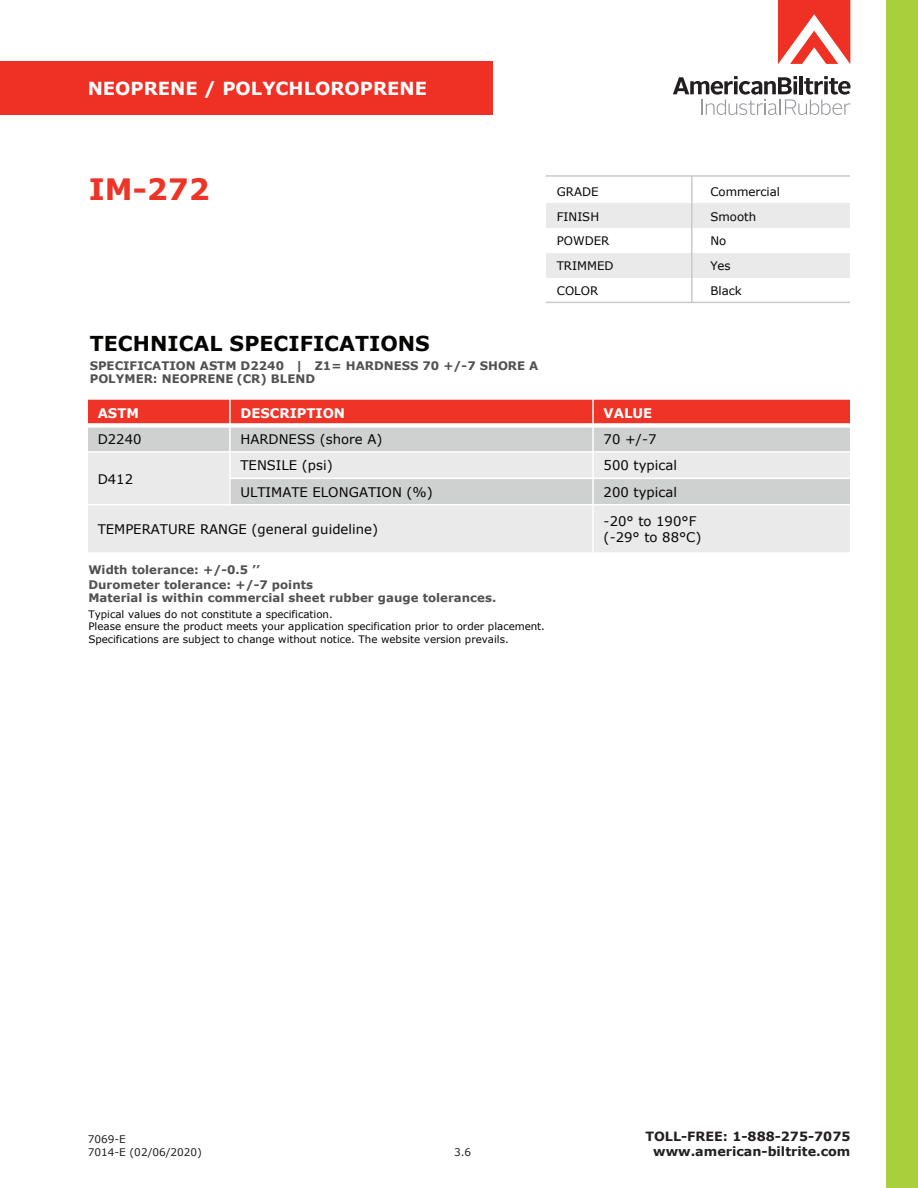
<style>
.page{position:relative;width:918px;height:1188px;background:#fff}
.page>*{position:absolute;margin:0;border:0;box-sizing:border-box;transform-origin:0 0}
.t1{font:700 29.4px "Verdana";color:#ee3426}
.t2{font:700 20.55px "Verdana";color:#040503}
.t3{font:700 18px "Verdana";color:#fff}
.t4{font:700 14.7px "Verdana";letter-spacing:-.035em;color:#040503}
.t5{font:14.7px "Verdana";color:#515151}
.t6{font:13.2px/16.2px "Verdana";color:#040503}
.t7{font:700 13.2px "Verdana";color:#fff}
.t8{font:700 12.75px/15px "Verdana";color:#231f20;text-align:right}
.t9{font:700 11.7px/14.9px "Verdana";letter-spacing:.005em;color:#515151}
.t10{font:11.7px "Verdana";color:#040503}
.t11{font:11.7px "Verdana";color:#515151}
.t12{font:10.5px/12.6px "Verdana";color:#231f20}
.t13{font:10.35px/12px "Verdana";letter-spacing:-.005em;color:#040503}
</style>
<div class="page">
<div style="left:87px;top:399px;width:143px;height:26px;background:#ee3426"></div>
<div style="left:230px;top:399px;width:363px;height:26px;background:#ee3426"></div>
<div style="left:593px;top:399px;width:267px;height:26px;background:#ee3426"></div>
<div style="left:87px;top:425px;width:143px;height:27px;background:#cfd0d0"></div>
<div style="left:230px;top:425px;width:363px;height:27px;background:#cfd0d0"></div>
<div style="left:593px;top:425px;width:267px;height:27px;background:#cfd0d0"></div>
<div style="left:87px;top:452px;width:143px;height:53px;background:#eaeaea"></div>
<div style="left:230px;top:452px;width:363px;height:26px;background:#eaeaea"></div>
<div style="left:593px;top:452px;width:267px;height:26px;background:#eaeaea"></div>
<div style="left:230px;top:478px;width:363px;height:27px;background:#cfd0d0"></div>
<div style="left:593px;top:478px;width:267px;height:27px;background:#cfd0d0"></div>
<div style="left:87px;top:505px;width:506px;height:48px;background:#eaeaea"></div>
<div style="left:593px;top:505px;width:267px;height:48px;background:#eaeaea"></div>
<hr style="left:229px;top:398px;width:2px;height:108px;background:#fff">
<hr style="left:592px;top:398px;width:2px;height:156px;background:#fff">
<div style="left:86px;top:423px;width:774px;height:5px;background:#fff"></div>
<hr style="left:86px;top:451px;width:774px;height:2px;background:#fff">
<hr style="left:229px;top:478px;width:631px;height:1px;background:#fff">
<hr style="left:86px;top:504px;width:774px;height:2px;background:#fff">
<hr style="left:86px;top:398px;width:774px;height:2px;background:#fff">
<hr style="left:86px;top:552px;width:774px;height:2px;background:#fff">
<div style="left:546px;top:204px;width:145px;height:24px;background:#eaeaea"></div>
<div style="left:691px;top:204px;width:167px;height:24px;background:#eaeaea"></div>
<div style="left:546px;top:253px;width:145px;height:25px;background:#eaeaea"></div>
<div style="left:691px;top:253px;width:167px;height:25px;background:#eaeaea"></div>
<hr style="left:691px;top:176px;width:2px;height:126px;background:#cac9c8">
<hr style="left:546px;top:302px;width:312px;height:1px;background:#cac9c8">
<hr style="left:546px;top:175px;width:312px;height:2px;background:#cac9c8">
<div style="left:0;top:0;width:88px;height:1188px;background:#fff"></div>
<div style="left:850px;top:0;width:68px;height:1188px;background:#fff"></div>
<div style="left:0;top:61px;width:493px;height:54px;background:#ef3024"></div>
<svg style="left:778px;top:0;width:72px;height:64px"></svg>
<svg style="left:673px;top:76px;width:177px;height:39px"></svg>
<div style="left:886px;top:0;width:32px;height:1188px;background:#a9cf3c"></div>
<h3 class="t3" style="left:88px;top:76px;width:341px">NEOPRENE / POLYCHLOROPRENE</h3>
<h1 class="t1" style="left:89px;top:168px;width:122px">IM-272</h1>
<h2 class="t2" style="left:90px;top:329px;width:342px">TECHNICAL SPECIFICATIONS</h2>
<p class="t9" style="left:90px;top:359px;width:450px;line-height:13px">SPECIFICATION ASTM D2240 | Z1= HARDNESS 70 +/-7 SHORE A<br>POLYMER: NEOPRENE (CR) BLEND</p>
<p class="t10" style="left:557px;top:184px;width:43px">GRADE</p>
<p class="t10" style="left:710px;top:184px;width:71px">Commercial</p>
<p class="t10" style="left:557px;top:208px;width:44px">FINISH</p>
<p class="t10" style="left:710px;top:208px;width:47px">Smooth</p>
<p class="t10" style="left:557px;top:233px;width:54px">POWDER</p>
<p class="t10" style="left:710px;top:233px;width:17px">No</p>
<p class="t10" style="left:557px;top:258px;width:58px">TRIMMED</p>
<p class="t10" style="left:710px;top:258px;width:22px">Yes</p>
<p class="t10" style="left:557px;top:283px;width:43px">COLOR</p>
<p class="t10" style="left:710px;top:283px;width:33px">Black</p>
<p class="t7" style="left:98px;top:403px;width:43px">ASTM</p>
<p class="t7" style="left:240px;top:403px;width:106px">DESCRIPTION</p>
<p class="t7" style="left:604px;top:403px;width:50px">VALUE</p>
<p class="t6" style="left:98px;top:431px;width:45px">D2240</p>
<p class="t6" style="left:240px;top:431px;width:143px">HARDNESS (shore A)</p>
<p class="t6" style="left:604px;top:431px;width:54px">70 +/-7</p>
<p class="t6" style="left:98px;top:471px;width:37px">D412</p>
<p class="t6" style="left:240px;top:457px;width:94px">TENSILE (psi)</p>
<p class="t6" style="left:604px;top:457px;width:75px">500 typical</p>
<p class="t6" style="left:240px;top:484px;width:194px">ULTIMATE ELONGATION (%)</p>
<p class="t6" style="left:604px;top:484px;width:75px">200 typical</p>
<p class="t6" style="left:98px;top:521px;width:282px">TEMPERATURE RANGE (general guideline)</p>
<p class="t6" style="left:604px;top:513px;width:99px">-20° to 190°F (-29° to 88°C)</p>
<p class="t9" style="left:88px;top:562px;width:226px">Width tolerance: +/-0.5 ’’<br>Durometer tolerance: +/-7 points</p>
<p class="t9" style="left:88px;top:590px;width:410px">Material is within commercial sheet rubber gauge tolerances.</p>
<p class="t13" style="left:88px;top:608px;width:458px">Typical values do not constitute a specification.<br>Please ensure the product meets your application specification prior to order placement.</p>
<p class="t13" style="left:88px;top:634px;width:422px">Specifications are subject to change without notice. The website version prevails.</p>
<p class="t12" style="left:88px;top:1133px;width:116px">7069-E<br>7014-E (02/06/2020)</p>
<p class="t11" style="left:89px;top:1139px;width:44px">7069-E</p>
<p class="t12" style="left:454px;top:1146px;width:19px">3.6</p>
<h3 class="t5" style="left:449px;top:1150px;width:26px">3.6</h3>
<p class="t8" style="left:645px;top:1128px;width:207px">TOLL-FREE: 1-888-275-7075 www.american-biltrite.com</p>
<h3 class="t4" style="left:631px;top:1132px;width:226px">TOLL-FREE: 1-888-275-7075</h3>
</div>
